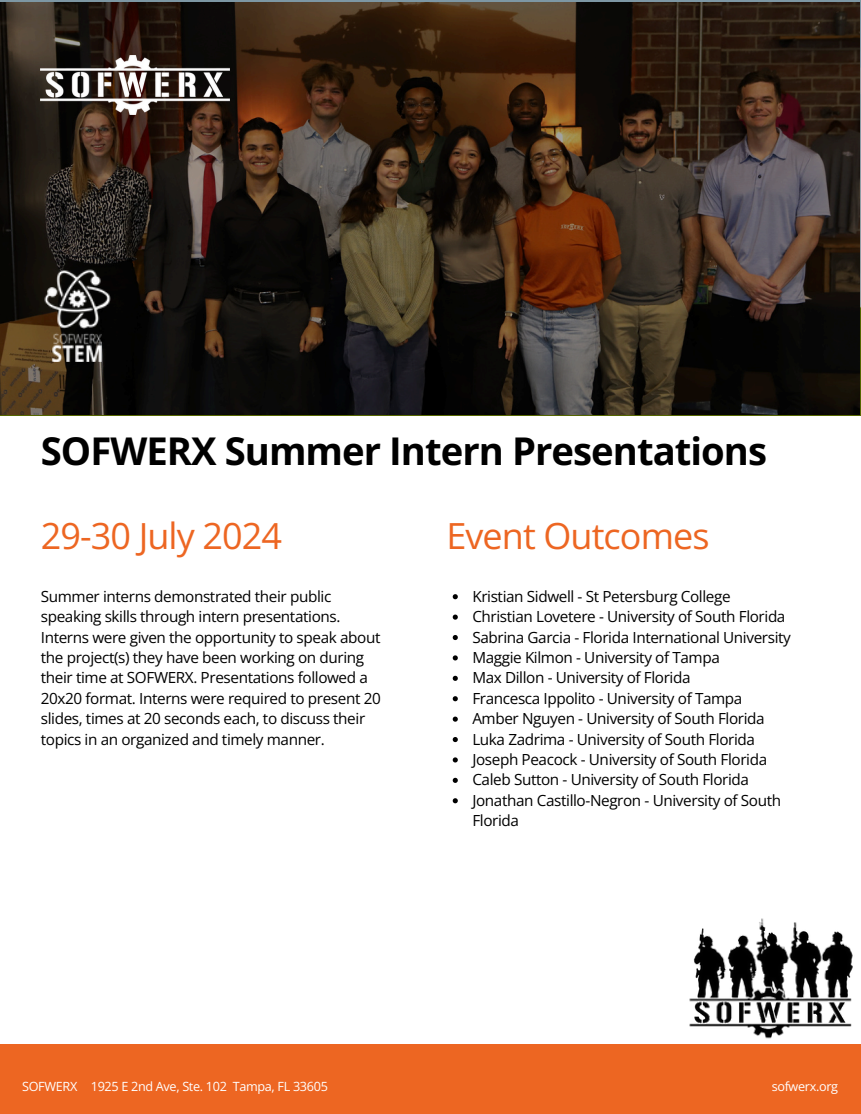
<style>
.page{position:relative;width:861px;height:1114px;background:#fff}
.page>*{position:absolute;margin:0;border:0;box-sizing:border-box;transform-origin:0 0}
.t1{font:700 38.25px "Open Sans";letter-spacing:-.025em;color:#000}
.t2{font:36px "Open Sans";letter-spacing:-.025em;color:#ed6622}
.t3{font:15.3px/20.5px "Open Sans";letter-spacing:-.025em;color:#000}
.t4{font:12.6px "Open Sans";letter-spacing:-.025em;color:#fff}
</style>
<div class="page">
<svg style="left:0;top:0;width:861px;height:416px;background:#31241a"></svg>
<img style="left:43px;top:268px;width:69px;height:94px">
<img style="left:689px;top:918px;width:164px;height:121px">
<div style="left:0;top:1044px;width:861px;height:70px;background:#ed6622"></div>
<img style="left:41px;top:56px;width:189px;height:59px">
<svg style="left:453px;top:594px;width:5px;height:5px"></svg>
<svg style="left:453px;top:614px;width:5px;height:6px"></svg>
<svg style="left:453px;top:635px;width:5px;height:5px"></svg>
<svg style="left:453px;top:655px;width:5px;height:5px"></svg>
<svg style="left:453px;top:676px;width:5px;height:5px"></svg>
<svg style="left:453px;top:696px;width:5px;height:5px"></svg>
<svg style="left:453px;top:716px;width:5px;height:6px"></svg>
<svg style="left:453px;top:737px;width:5px;height:5px"></svg>
<svg style="left:453px;top:757px;width:5px;height:5px"></svg>
<svg style="left:453px;top:778px;width:5px;height:5px"></svg>
<svg style="left:453px;top:798px;width:5px;height:5px"></svg>
<h2 class="t1" style="left:41px;top:424px;width:727px">SOFWERX Summer Intern Presentations</h2>
<h2 class="t2" style="left:41px;top:510px;width:243px">29-30 July 2024</h2>
<h3 class="t2" style="left:446px;top:510px;width:265px">Event Outcomes</h3>
<p class="t3" style="left:41px;top:586px;width:341px">Summer interns demonstrated their public speaking skills through intern presentations.<br>Interns were given the opportunity to speak about the project(s) they have been working on during their time at SOFWERX. Presentations followed a 20x20 format. Interns were required to present 20 slides, times at 20 seconds each, to discuss their topics in an organized and timely manner.</p>
<p class="t3" style="left:472px;top:586px;width:260px">Kristian Sidwell - St Petersburg College</p>
<p class="t3" style="left:472px;top:606px;width:314px">Christian Lovetere - University of South Florida</p>
<p class="t3" style="left:472px;top:626px;width:320px">Sabrina Garcia - Florida International University</p>
<p class="t3" style="left:472px;top:647px;width:249px">Maggie Kilmon - University of Tampa</p>
<p class="t3" style="left:472px;top:667px;width:220px">Max Dillon - University of Florida</p>
<p class="t3" style="left:472px;top:688px;width:271px">Francesca Ippolito - University of Tampa</p>
<p class="t3" style="left:472px;top:708px;width:294px">Amber Nguyen - University of South Florida</p>
<p class="t3" style="left:472px;top:728px;width:284px">Luka Zadrima - University of South Florida</p>
<h4 class="t3" style="left:472px;top:749px;width:296px">Joseph Peacock - University of South Florida</h4>
<p class="t3" style="left:472px;top:769px;width:278px">Caleb Sutton - University of South Florida</p>
<p class="t3" style="left:472px;top:790px;width:310px">Jonathan Castillo-Negron - University of South<br>Florida</p>
<p class="t4" style="left:22px;top:1077px;width:57px">SOFWERX</p>
<p class="t4" style="left:91px;top:1077px;width:239px">1925 E 2nd Ave, Ste. 102 Tampa, FL 33605</p>
<p class="t4" style="left:771px;top:1077px;width:68px">sofwerx.org</p>
</div>
